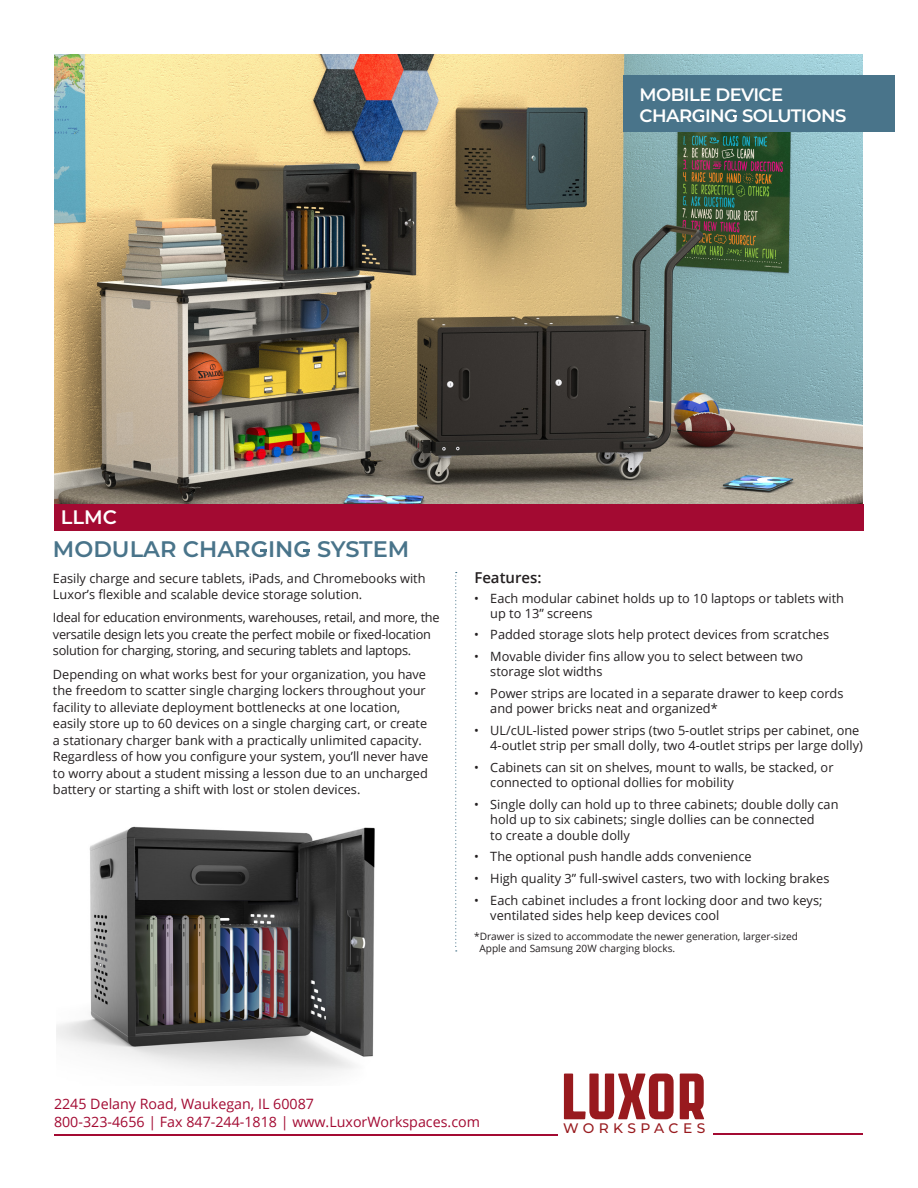
<style>
.page{position:relative;width:918px;height:1188px;background:#fff}
.page>*{position:absolute;margin:0;border:0;box-sizing:border-box;transform-origin:0 0}
.Cover_Headline_-_Col{font:600 22.5px "Montserrat";color:#49748a}
.Small_Headline_cover{font:600 19.5px "Montserrat";color:#fff}
.Category_Bar_Headlin{font:600 18px/21px "Montserrat";letter-spacing:-.03em;color:#fff}
.Description_Text{font:600 15px "Open Sans";color:#231f20}
.Footer_Contact_info{font:14.25px "Open Sans";color:#a30a32}
.t1{font:500 13.8px "Montserrat";letter-spacing:.32em;color:#981a1e}
.Description_Text-2{font:12.75px/16.5px "Open Sans";color:#231f20}
.Description_Text-3{font:12.75px/16.5px "Open Sans";letter-spacing:-.02em;color:#231f20}
.t2{font:10.2px/12px "Open Sans";color:#231f20}
</style>
<div class="page">
<img style="left:54px;top:54px;width:809px;height:450px">
<div style="left:54px;top:504px;width:810px;height:27px;background:#a30a32"></div>
<div style="left:624px;top:75px;width:271px;height:57px;background:#49748a"></div>
<hr style="left:54px;top:1134px;width:503px;height:1px;background:#a30a32">
<hr style="left:713px;top:1133px;width:149px;height:2px;background:#a30a32">
<svg style="left:564px;top:1074px;width:110px;height:45px"></svg>
<svg style="left:680px;top:1074px;width:24px;height:45px"></svg>
<svg style="left:303px;top:549px;width:6px;height:3px"></svg>
<svg style="left:260px;top:549px;width:6px;height:3px"></svg>
<svg style="left:455px;top:572px;width:2px;height:379px"></svg>
<img style="left:56px;top:826px;width:319px;height:252px">
<p class="Category_Bar_Headlin" style="left:640px;top:83px;width:208px">MOBILE DEVICE<br>CHARGING SOLUTIONS</p>
<p class="Small_Headline_cover" style="left:61px;top:503px;width:58px">LLMC</p>
<p class="Cover_Headline_-_Col" style="left:53px;top:534px;width:358px">MODULAR CHARGING SYSTEM</p>
<p class="Description_Text-2" style="left:53px;top:569px;width:374px">Easily charge and secure tablets, iPads, and Chromebooks with<br>Luxor’s flexible and scalable device storage solution.</p>
<p class="Description_Text-3" style="left:53px;top:609px;width:388px">Ideal for education environments, warehouses, retail, and more, the versatile design lets you create the perfect mobile or fixed-location solution for charging, storing, and securing tablets and laptops.</p>
<p class="Description_Text-2" style="left:53px;top:665px;width:377px">Depending on what works best for your organization, you have the freedom to scatter single charging lockers throughout your facility to alleviate deployment bottlenecks at one location, easily store up to 60 devices on a single charging cart, or create a stationary charger bank with a practically unlimited capacity.<br>Regardless of how you configure your system, you’ll never have to worry about a student missing a lesson due to an uncharged battery or starting a shift with lost or stolen devices.</p>
<p class="Description_Text" style="left:474px;top:567px;width:69px">Features:</p>
<p class="Description_Text-2" style="left:490px;top:590px;width:355px;line-height:15px;text-indent:-16px">• Each modular cabinet holds up to 10 laptops or tablets with up to 13” screens</p>
<p class="Description_Text-2" style="left:474px;top:626px;width:357px">• Padded storage slots help protect devices from scratches</p>
<p class="Description_Text-2" style="left:490px;top:649px;width:314px;line-height:15px;text-indent:-16px">• Movable divider fins allow you to select between two storage slot widths</p>
<p class="Description_Text-2" style="left:490px;top:685px;width:355px;line-height:15px;text-indent:-16px">• Power strips are located in a separate drawer to keep cords and power bricks neat and organized*</p>
<p class="Description_Text-2" style="left:474px;top:722px;width:390px;line-height:15px;text-align:right">• UL/cUL-listed power strips (two 5-outlet strips per cabinet, one<br>4-outlet strip per small dolly, two 4-outlet strips per large dolly)</p>
<p class="Description_Text-2" style="left:490px;top:759px;width:345px;line-height:15.3px;text-indent:-16px">• Cabinets can sit on shelves, mount to walls, be stacked, or connected to optional dollies for mobility</p>
<p class="Description_Text-2" style="left:490px;top:796px;width:350px;line-height:15.3px;text-indent:-16px">• Single dolly can hold up to three cabinets; double dolly can hold up to six cabinets; single dollies can be connected<br>to create a double dolly</p>
<p class="Description_Text-2" style="left:474px;top:848px;width:279px">• The optional push handle adds convenience</p>
<p class="Description_Text-2" style="left:474px;top:870px;width:357px">• High quality 3” full-swivel casters, two with locking brakes</p>
<p class="Description_Text-2" style="left:490px;top:892px;width:334px;line-height:15px;text-indent:-16px">• Each cabinet includes a front locking door and two keys; ventilated sides help keep devices cool</p>
<p class="t2" style="left:479px;top:930px;width:320px;text-indent:-5px">*Drawer is sized to accommodate the newer generation, larger-sized<br>Apple and Samsung 20W charging blocks.</p>
<p class="Footer_Contact_info" style="left:54px;top:1094px;width:261px">2245 Delany Road, Waukegan, IL 60087</p>
<p class="Footer_Contact_info" style="left:54px;top:1112px;width:427px">800-323-4656 | Fax 847-244-1818 | www.LuxorWorkspaces.com</p>
<p class="t1" style="left:563px;top:1119px;width:144px">WORKSPACES</p>
</div>
